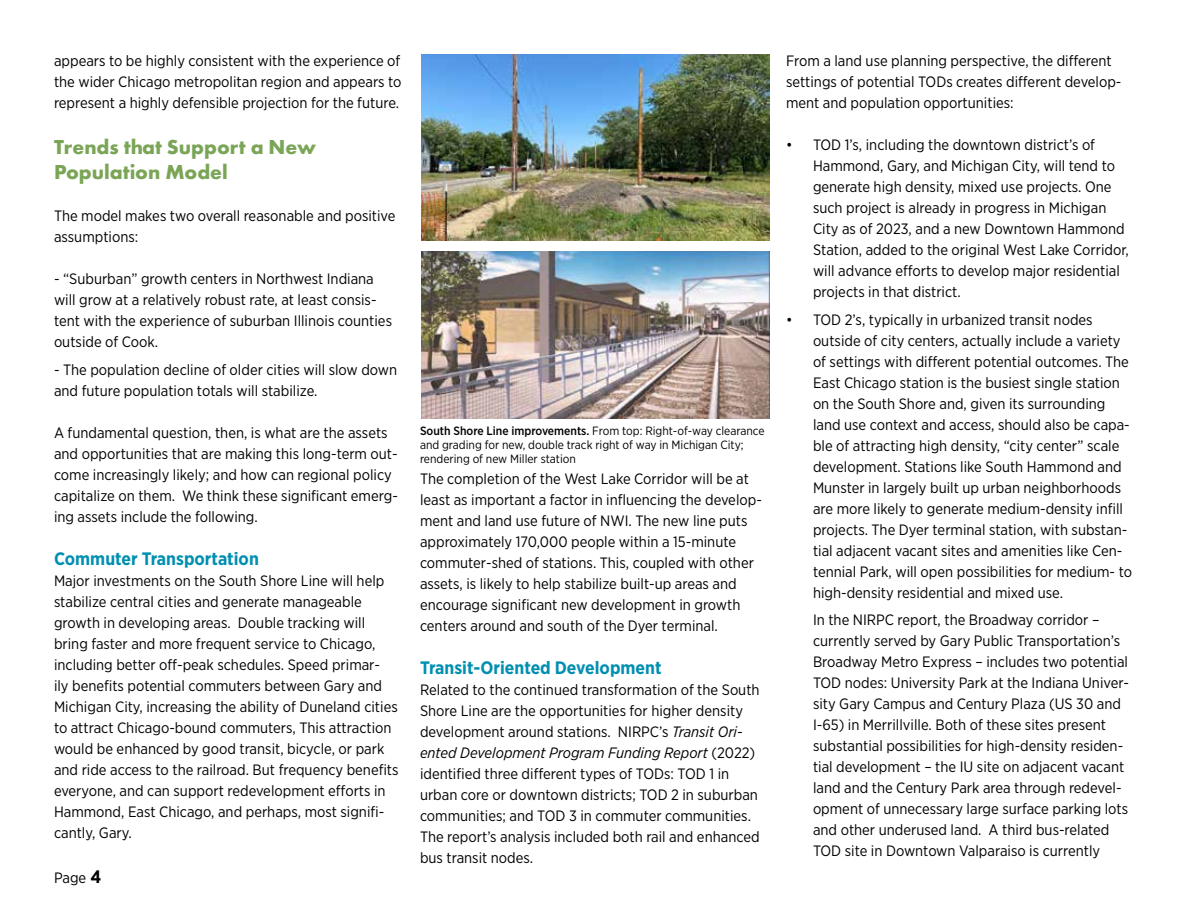
<style>
.page{position:relative;width:1188px;height:918px;background:#fff}
.page>*{position:absolute;margin:0;border:0;box-sizing:border-box;transform-origin:0 0}
.t1{font:700 21px/25.2px "Futura PT";color:#7aa556}
.t2{font:700 18px "Gotham Narrow";color:#008fb1}
.t3{font:15px/21px "Gotham Narrow";color:#000}
.t4{font:12px/14.4px "Gotham Narrow";color:#000}
.s1{font-weight:700;font-size:18px}
.s2{font-weight:500}
.s3{font-style:italic}
</style>
<div class="page">
<img style="left:421px;top:55px;width:348px;height:186px">
<img style="left:421px;top:251px;width:348px;height:167px">
<p class="t3" style="left:54px;top:50px;width:349px;text-align:justify">appears to be highly consistent with the experience of the wider Chicago metropolitan region and appears to represent a highly defensible projection for the future.</p>
<h1 class="t1" style="left:54px;top:134px;width:264px">Trends that Support a New<br>Population Model</h1>
<p class="t3" style="left:54px;top:205px;width:343px">The model makes two overall reasonable and positive assumptions:</p>
<p class="t3" style="left:54px;top:268px;width:340px">- “Suburban” growth centers in Northwest Indiana will grow at a relatively robust rate, at least consis&shy;tent with the experience of suburban Illinois counties outside of Cook.</p>
<p class="t3" style="left:54px;top:359px;width:345px">- The population decline of older cities will slow down and future population totals will stabilize.</p>
<p class="t3" style="left:54px;top:422px;width:345px">A fundamental question, then, is what are the assets and opportunities that are making this long-term out&shy;come increasingly likely; and how can regional policy capitalize on them. We think these significant emerg&shy;ing assets include the following.</p>
<p class="t2" style="left:54px;top:547px;width:206px">Commuter Transportation</p>
<p class="t3" style="left:54px;top:570px;width:346px">Major investments on the South Shore Line will help stabilize central cities and generate manageable growth in developing areas. Double tracking will bring faster and more frequent service to Chicago, including better off-peak schedules. Speed primar-<br>ily benefits potential commuters between Gary and Michigan City, increasing the ability of Duneland cities to attract Chicago-bound commuters, This attraction would be enhanced by good transit, bicycle, or park and ride access to the railroad. But frequency benefits everyone, and can support redevelopment efforts in Hammond, East Chicago, and perhaps, most signifi&shy;cantly, Gary.</p>
<p class="t3" style="left:54px;top:867px;width:49px">Page <span class="s1">4</span></p>
<p class="t4" style="left:420px;top:423px;width:346px"><span class="s2">South Shore Line improvements.</span> From top: Right-of-way clearance and grading for new, double track right of way in Michigan City; rendering of new Miller station</p>
<p class="t3" style="left:420px;top:468px;width:343px">The completion of the West Lake Corridor will be at least as important a factor in influencing the develop&shy;ment and land use future of NWI. The new line puts approximately 170,000 people within a 15-minute commuter-shed of stations. This, coupled with other assets, is likely to help stabilize built-up areas and encourage significant new development in growth centers around and south of the Dyer terminal.</p>
<p class="t2" style="left:420px;top:656px;width:243px">Transit-Oriented Development</p>
<p class="t3" style="left:420px;top:679px;width:341px">Related to the continued transformation of the South Shore Line are the opportunities for higher density development around stations. NIRPC’s <span class="s3">Transit Ori&shy;ented Development Program Funding Report</span> (2022) identified three different types of TODs: TOD 1 in urban core or downtown districts; TOD 2 in suburban communities; and TOD 3 in commuter communities.<br>The report’s analysis included both rail and enhanced bus transit nodes.</p>
<p class="t3" style="left:786px;top:50px;width:337px">From a land use planning perspective, the different settings of potential TODs creates different develop&shy;ment and population opportunities:</p>
<p class="t3" style="left:813px;top:134px;width:317px;text-indent:-27px">• TOD 1’s, including the downtown district’s of Hammond, Gary, and Michigan City, will tend to generate high density, mixed use projects. One such project is already in progress in Michigan City as of 2023, and a new Downtown Hammond Station, added to the original West Lake Corridor, will advance efforts to develop major residential projects in that district.</p>
<p class="t3" style="left:813px;top:309px;width:321px;text-indent:-27px">• TOD 2’s, typically in urbanized transit nodes outside of city centers, actually include a variety of settings with different potential outcomes. The East Chicago station is the busiest single station on the South Shore and, given its surrounding land use context and access, should also be capa&shy;ble of attracting high density, “city center” scale development. Stations like South Hammond and Munster in largely built up urban neighborhoods are more likely to generate medium-density infill projects. The Dyer terminal station, with substan&shy;tial adjacent vacant sites and amenities like Cen&shy;tennial Park, will open possibilities for medium- to high-density residential and mixed use.</p>
<p class="t3" style="left:813px;top:609px;width:318px">In the NIRPC report, the Broadway corridor – currently served by Gary Public Transportation’s Broadway Metro Express – includes two potential TOD nodes: University Park at the Indiana Univer&shy;sity Gary Campus and Century Plaza (US 30 and I-65) in Merrillville. Both of these sites present substantial possibilities for high-density residen&shy;tial development – the IU site on adjacent vacant land and the Century Park area through redevel&shy;opment of unnecessary large surface parking lots and other underused land. A third bus-related TOD site in Downtown Valparaiso is currently</p>
</div>
